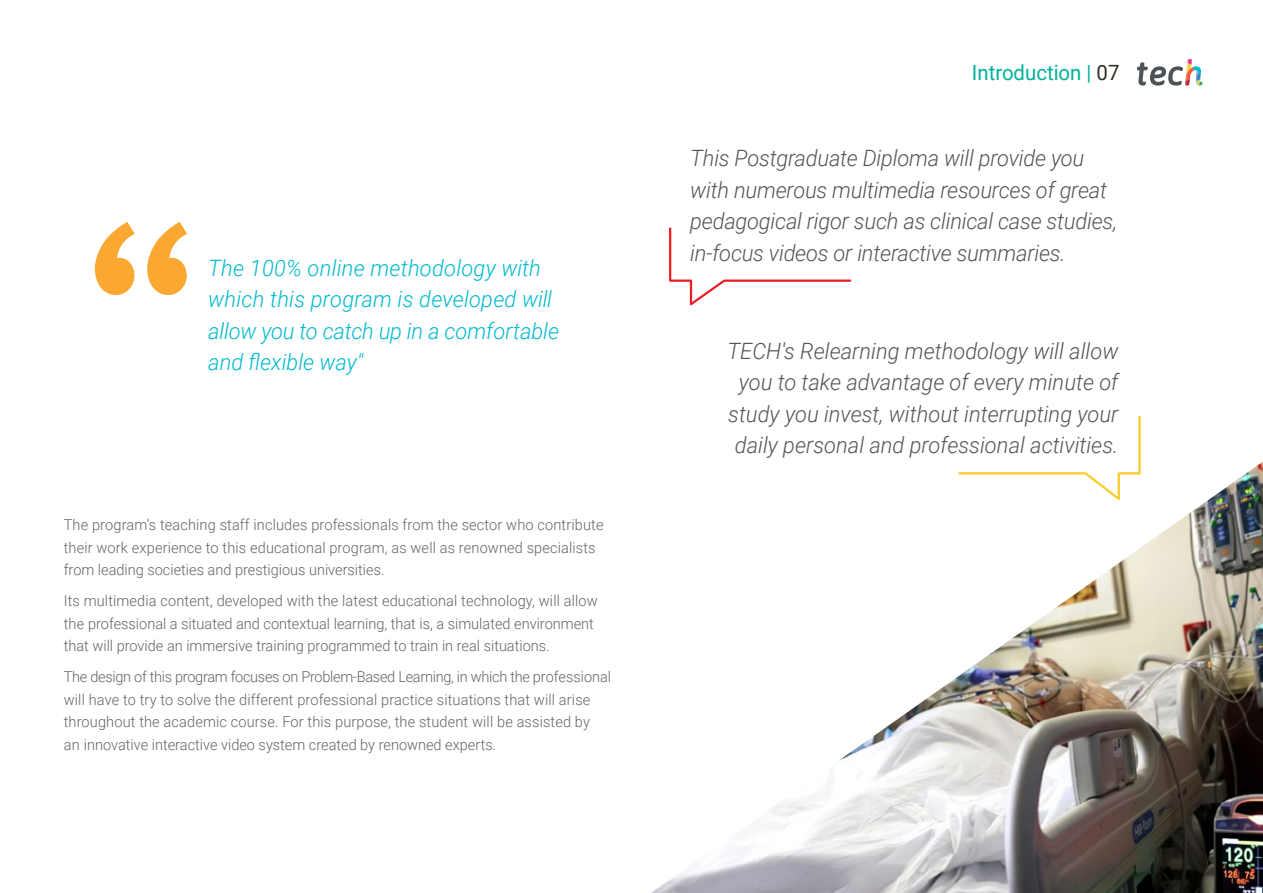
<style>
.page{position:relative;width:1263px;height:893px;background:#fff}
.page>*{position:absolute;margin:0;border:0;box-sizing:border-box;transform-origin:0 0}
.t1{font:italic 300 22.5px/31.5px "Roboto";letter-spacing:-.01em;color:#52555b;text-align:center}
.t2{font:italic 300 22.5px/31.5px "Roboto";letter-spacing:.005em;color:#00bacf}
.t3{font:21px "Roboto";color:#00b19b}
.t4{font:300 15px/22.5px "Roboto";color:#61646a}
.s1{color:#312e20}
</style>
<div class="page">
<svg style="left:95px;top:222px;width:92px;height:73px"></svg>
<svg style="left:1138px;top:416px;width:3px;height:45px"></svg>
<svg style="left:669px;top:227px;width:183px;height:79px"></svg>
<img style="left:651px;top:461px;width:612px;height:432px">
<svg style="left:1137px;top:59px;width:65px;height:27px"></svg>
<h1 class="t2" style="left:208px;top:251px;width:352px">The 100% online methodology with which this program is developed will allow you to catch up in a comfortable and flexible way"</h1>
<p class="t4" style="left:64px;top:513px;width:541px">The program’s teaching staff includes professionals from the sector who contribute their work experience to this educational program, as well as renowned specialists from leading societies and prestigious universities.</p>
<p class="t4" style="left:64px;top:589px;width:536px">Its multimedia content, developed with the latest educational technology, will allow the professional a situated and contextual learning, that is, a simulated environment that will provide an immersive training programmed to train in real situations.</p>
<p class="t4" style="left:64px;top:665px;width:549px">The design of this program focuses on Problem-Based Learning, in which the professional will have to try to solve the different professional practice situations that will arise throughout the academic course. For this purpose, the student will be assisted by<br>an innovative interactive video system created by renowned experts.</p>
<h2 class="t3" style="left:972px;top:57px;width:149px">Introduction | <span class="s1">07</span></h2>
<h1 class="t1" style="left:690px;top:142px;width:428px;text-align:left">This Postgraduate Diploma will provide you with numerous multimedia resources of great pedagogical rigor such as clinical case studies, in-focus videos or interactive summaries.</h1>
<h1 class="t1" style="left:727px;top:334px;width:392px">TECH's Relearning methodology will allow you to take advantage of every minute of study you invest, without interrupting your daily personal and professional activities.</h1>
</div>
